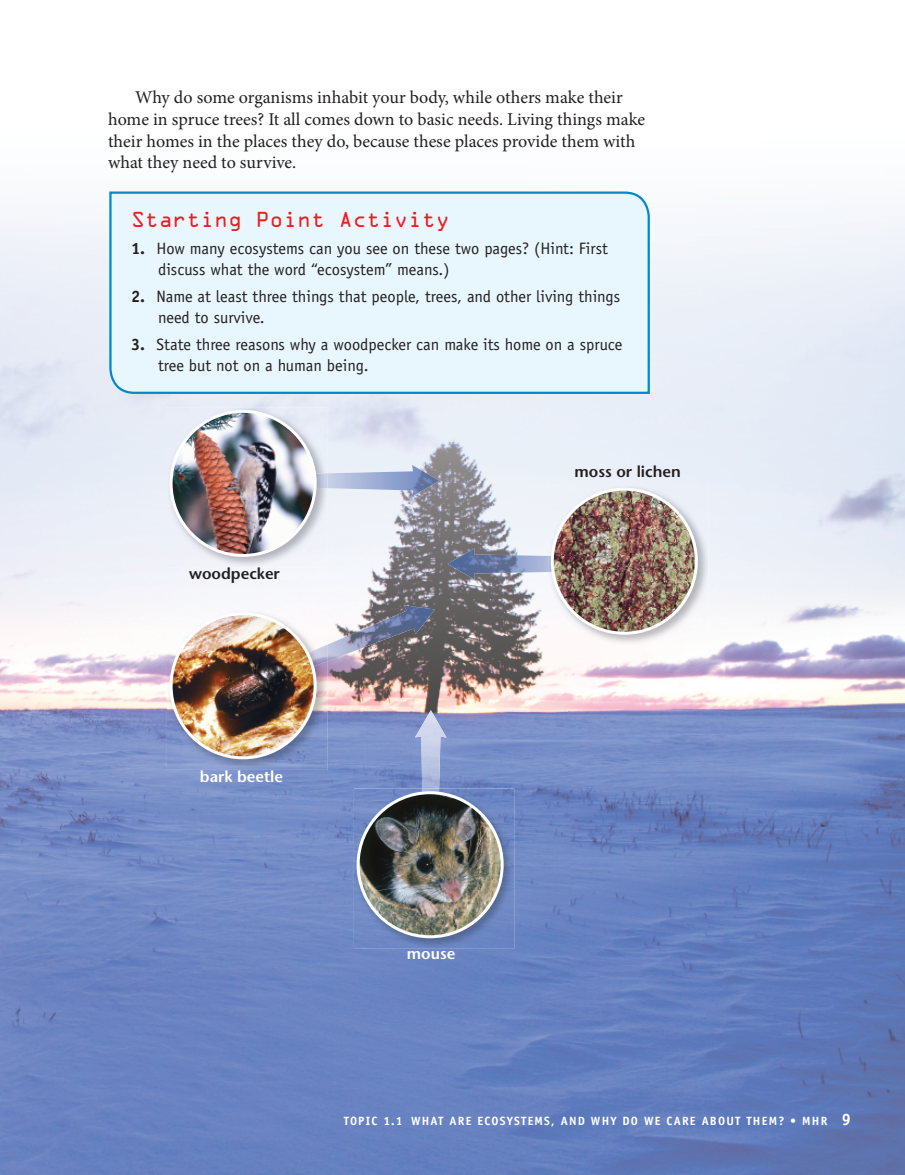
<style>
.page{position:relative;width:905px;height:1175px;background:#fff}
.page>*{position:absolute;margin:0;border:0;box-sizing:border-box;transform-origin:0 0}
.t1{font:19.5px "OCRA";letter-spacing:-.01em;color:#ee1d23}
.t2{font:18px/21.8px "Minion Pro";color:#231f20}
.t3{font:16.5px/21px "Officina Sans";color:#231f20}
.t4{font:600 15.75px "Stone Sans";color:#231f20}
.t5{font:600 15.75px "Stone Sans";color:#fff}
.t6{font:700 12px "Officina Sans";letter-spacing:.1em;color:#fff}
.s1{font-weight:700}
.s2{font-size:16.5px}
</style>
<div class="page">
<img style="left:724px;top:213px;width:180px;height:961px">
<img style="left:413px;top:240px;width:311px;height:267px">
<img style="left:0;top:453px;width:205px;height:721px">
<img style="left:310px;top:453px;width:103px;height:374px">
<img style="left:413px;top:507px;width:155px;height:320px">
<img style="left:673px;top:507px;width:51px;height:667px">
<img style="left:568px;top:660px;width:105px;height:514px">
<img style="left:205px;top:770px;width:105px;height:404px">
<img style="left:309px;top:827px;width:52px;height:347px">
<img style="left:465px;top:827px;width:104px;height:347px">
<div style="left:361px;top:948px;width:104px;height:226px;background:#6983c1"></div>
<div style="left:108px;top:190px;width:543px;height:205px;background:#e8f6fd"></div>
<img style="left:327px;top:465px;width:112px;height:31px">
<img style="left:447px;top:548px;width:101px;height:31px">
<img style="left:415px;top:710px;width:31px;height:78px">
<img style="left:327px;top:605px;width:108px;height:56px">
<img style="left:548px;top:485px;width:160px;height:160px">
<img style="left:548px;top:556px;width:3px;height:16px">
<img style="left:552px;top:489px;width:144px;height:144px;border-radius:50%">
<div style="left:550px;top:488px;width:148px;height:146px;border:3px solid #fff;border-radius:50%"></div>
<img style="left:354px;top:788px;width:160px;height:160px">
<img style="left:422px;top:788px;width:17px;height:4px">
<img style="left:358px;top:792px;width:144px;height:144px;border-radius:50%">
<div style="left:356px;top:791px;width:147px;height:147px;border:3px solid #fff;border-radius:50%"></div>
<img style="left:167px;top:407px;width:160px;height:160px">
<img style="left:315px;top:473px;width:12px;height:15px">
<img style="left:171px;top:413px;width:144px;height:142px">
<div style="left:170px;top:410px;width:146px;height:147px;border:3px solid #fff;border-radius:50%"></div>
<img style="left:167px;top:609px;width:160px;height:161px">
<img style="left:315px;top:644px;width:12px;height:32px">
<img style="left:171px;top:615px;width:144px;height:142px">
<div style="left:170px;top:612px;width:146px;height:147px;border:3px solid #fff;border-radius:50%"></div>
<p class="t2" style="left:108px;top:88px;width:538px;text-indent:27px">Why do some organisms inhabit your body, while others make their home in spruce trees? It all comes down to basic needs. Living things make their homes in the places they do, because these places provide them with what they need to survive.</p>
<p class="t1" style="left:131px;top:212px;width:320px">Starting Point Activity</p>
<p class="t3" style="left:158px;top:239px;width:451px;text-indent:-27px"><span class="s1">1.</span> How many ecosystems can you see on these two pages? (Hint: First discuss what the word “ecosystem” means.)</p>
<p class="t3" style="left:158px;top:287px;width:463px;text-indent:-27px"><span class="s1">2.</span> Name at least three things that people, trees, and other living things need to survive.</p>
<p class="t3" style="left:158px;top:335px;width:465px;text-indent:-27px"><span class="s1">3.</span> State three reasons why a woodpecker can make its home on a spruce tree but not on a human being.</p>
<p class="t4" style="left:189px;top:568px;width:92px">woodpecker</p>
<p class="t4" style="left:574px;top:465px;width:108px">moss or lichen</p>
<p class="t5" style="left:200px;top:770px;width:85px">bark beetle</p>
<p class="t5" style="left:407px;top:947px;width:50px">mouse</p>
<p class="t6" style="left:343px;top:1116px;width:509px">TOPIC 1.1 WHAT ARE ECOSYSTEMS, AND WHY DO WE CARE ABOUT THEM? • MHR <span class="s2">9</span></p>
</div>
